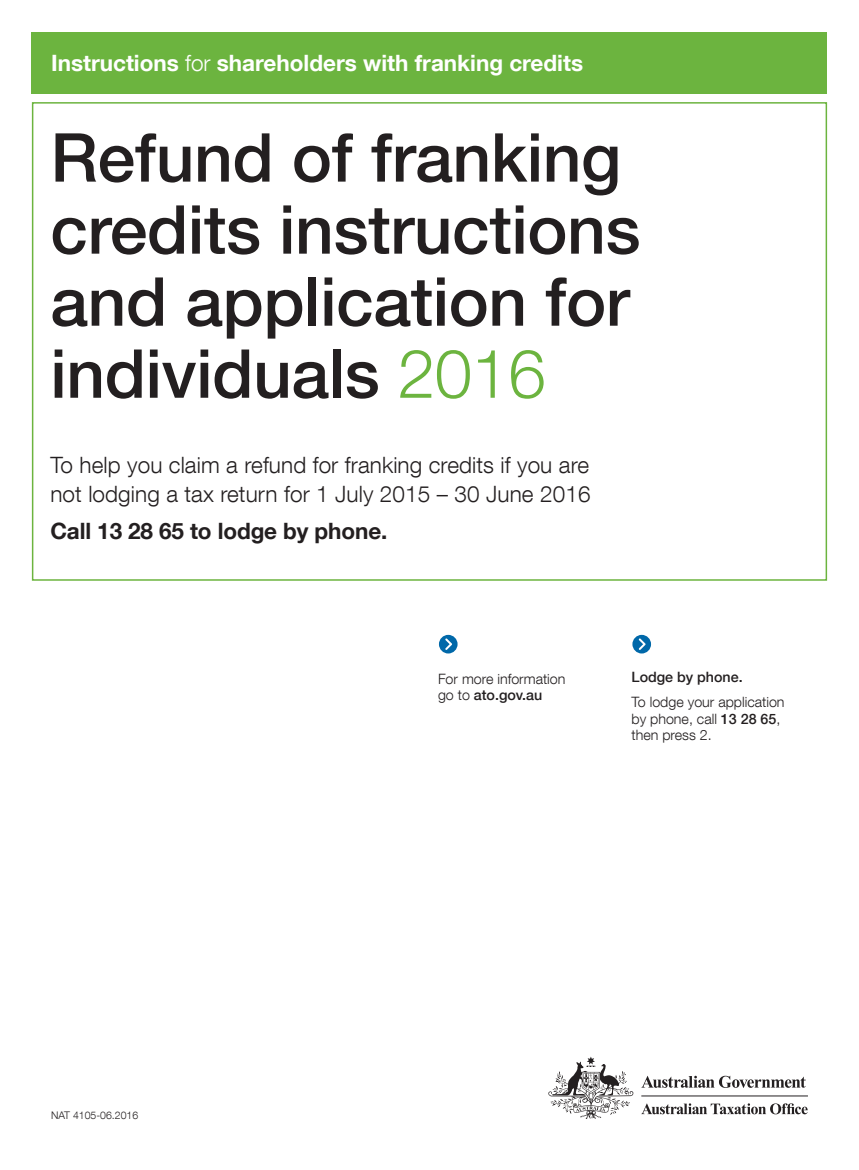
<style>
.page{position:relative;width:859px;height:1170px;background:#fff}
.page>*{position:absolute;margin:0;border:0;box-sizing:border-box;transform-origin:0 0}
.COVER_title{font:500 67.5px/72px "Helvetica Neue LT Com";letter-spacing:-.005em;color:#231f20}
.COVER_descriptor{font:300 22.5px/28.5px "Helvetica Neue LT Com";letter-spacing:.005em;color:#231f20}
.COVER_ref_bar{font:700 22.5px "Helvetica Neue LT Com";color:#fff}
.COVER_descriptor_-_d{font:700 22.5px "Helvetica Neue LT Com";letter-spacing:-.005em;color:#231f20}
.COVER_Icon_text{font:300 14.25px/16.5px "Helvetica Neue LT Com";color:#231f20}
.COVER_Icon_text-2{font:500 14.25px "Helvetica Neue LT Com";color:#231f20}
.COVER_-_NAT_No{font:300 10.5px "Helvetica Neue LT Com";color:#231f20}
.s1{font-weight:300}
.s2{font-weight:300;color:#6cb43f}
.s3{font-weight:500}
</style>
<div class="page">
<svg style="left:642px;top:1075px;width:164px;height:12px"></svg>
<svg style="left:548px;top:1056px;width:85px;height:62px"></svg>
<hr style="left:641px;top:1095px;width:167px;height:1px;background:#231f20">
<svg style="left:641px;top:1103px;width:167px;height:11px"></svg>
<svg style="left:439px;top:634px;width:19px;height:19px"></svg>
<svg style="left:632px;top:634px;width:19px;height:19px"></svg>
<div style="left:32px;top:102px;width:795px;height:478px;border:2px solid #6cb43f"></div>
<div style="left:32px;top:32px;width:795px;height:62px;background:#6cb43f"></div>
<p class="COVER_ref_bar" style="left:51px;top:49px;width:534px">Instructions <span class="s1">for</span> shareholders with franking credits</p>
<p class="COVER_title" style="left:50px;top:121px;width:592px">Refund of franking credits instructions and application for individuals <span class="s2">2016</span></p>
<p class="COVER_descriptor" style="left:50px;top:450px;width:542px">To help you claim a refund for franking credits if you are not lodging a tax return for 1 July 2015 – 30 June 2016</p>
<p class="COVER_descriptor_-_d" style="left:50px;top:516px;width:338px">Call 13 28 65 to lodge by phone.</p>
<p class="COVER_-_NAT_No" style="left:51px;top:1108px;width:89px">NAT 4105-06.2016</p>
<p class="COVER_Icon_text" style="left:438px;top:670px;width:129px">For more information go to <span class="s3">ato.gov.au</span></p>
<p class="COVER_Icon_text-2" style="left:631px;top:668px;width:113px">Lodge by phone.</p>
<p class="COVER_Icon_text" style="left:631px;top:693px;width:155px">To lodge your application by phone, call <span class="s3">13 28 65</span>, then press 2.</p>
</div>
